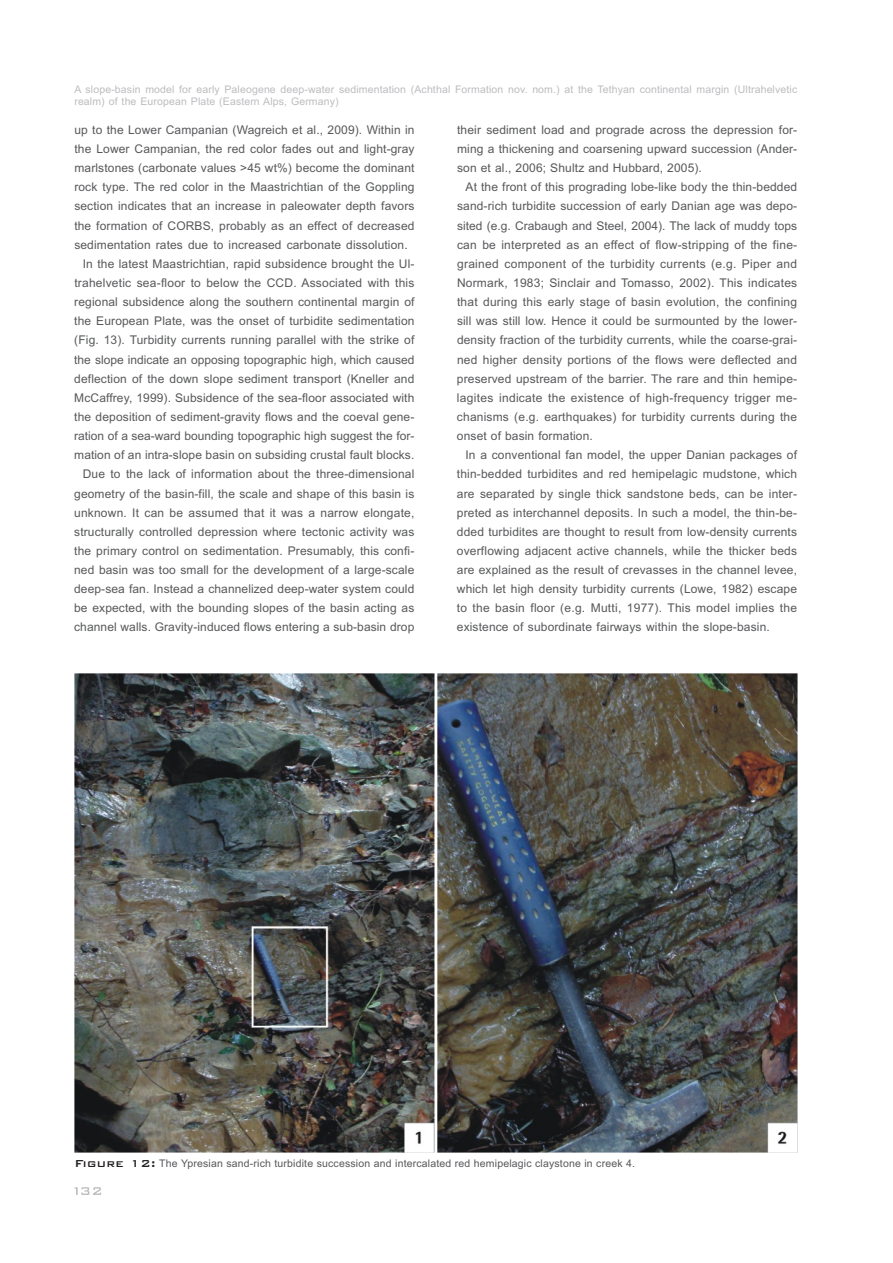
<style>
.page{position:relative;width:893px;height:1263px;background:#fff}
.page>*{position:absolute;margin:0;border:0;box-sizing:border-box;transform-origin:0 0}
.t1{font:12px/19.2px "Arial";letter-spacing:.01em;color:#57585a;text-align:justify}
.t2{font:10.5px/11.7px "Arial";letter-spacing:.015em;color:#bcbdc0}
.t3{font:10.5px "Arial";letter-spacing:.015em;color:#57585a}
.s1{font-family:"Bank Gothic BT";font-weight:500;font-size:13.5px;color:#231f20}
</style>
<div class="page">
<img style="left:74px;top:674px;width:724px;height:479px">
<svg style="left:74px;top:1187px;width:27px;height:8px"></svg>
<p class="t2" style="left:74px;top:84px;width:724px">A slope-basin model for early Paleogene deep-water sedimentation (Achthal Formation nov. nom.) at the Tethyan continental margin (Ultrahelvetic realm) of the European Plate (Eastern Alps, Germany)</p>
<p class="t1" style="left:74px;top:121px;width:342px">up to the Lower Campanian (Wagreich et al., 2009). Within in</p>
<p class="t1" style="left:74px;top:140px;width:342px">the Lower Campanian, the red color fades out and light-gray</p>
<p class="t1" style="left:74px;top:159px;width:342px">marlstones (carbonate values &gt;45 wt%) become the dominant</p>
<p class="t1" style="left:74px;top:179px;width:342px">rock type. The red color in the Maastrichtian of the Goppling</p>
<p class="t1" style="left:74px;top:198px;width:342px">section indicates that an increase in paleowater depth favors</p>
<p class="t1" style="left:74px;top:217px;width:342px">the formation of CORBS, probably as an effect of decreased</p>
<p class="t1" style="left:74px;top:236px;width:335px">sedimentation rates due to increased carbonate dissolution.</p>
<p class="t1" style="left:83px;top:255px;width:333px">In the latest Maastrichtian, rapid subsidence brought the Ul-</p>
<p class="t1" style="left:74px;top:274px;width:342px">trahelvetic sea-floor to below the CCD. Associated with this</p>
<p class="t1" style="left:74px;top:293px;width:342px">regional subsidence along the southern continental margin of</p>
<p class="t1" style="left:74px;top:313px;width:342px">the European Plate, was the onset of turbidite sedimentation</p>
<p class="t1" style="left:74px;top:332px;width:342px">(Fig. 13). Turbidity currents running parallel with the strike of</p>
<p class="t1" style="left:74px;top:351px;width:342px">the slope indicate an opposing topographic high, which caused</p>
<p class="t1" style="left:74px;top:370px;width:342px">deflection of the down slope sediment transport (Kneller and</p>
<p class="t1" style="left:74px;top:389px;width:342px">McCaffrey, 1999). Subsidence of the sea-floor associated with</p>
<p class="t1" style="left:74px;top:408px;width:342px">the deposition of sediment-gravity flows and the coeval gene-</p>
<p class="t1" style="left:74px;top:427px;width:342px">ration of a sea-ward bounding topographic high suggest the for-</p>
<p class="t1" style="left:74px;top:447px;width:342px">mation of an intra-slope basin on subsiding crustal fault blocks.</p>
<p class="t1" style="left:83px;top:466px;width:333px">Due to the lack of information about the three-dimensional</p>
<p class="t1" style="left:74px;top:485px;width:342px">geometry of the basin-fill, the scale and shape of this basin is</p>
<p class="t1" style="left:74px;top:504px;width:342px">unknown. It can be assumed that it was a narrow elongate,</p>
<p class="t1" style="left:74px;top:523px;width:342px">structurally controlled depression where tectonic activity was</p>
<p class="t1" style="left:74px;top:542px;width:342px">the primary control on sedimentation. Presumably, this confi-</p>
<p class="t1" style="left:74px;top:561px;width:342px">ned basin was too small for the development of a large-scale</p>
<p class="t1" style="left:74px;top:580px;width:342px">deep-sea fan. Instead a channelized deep-water system could</p>
<p class="t1" style="left:74px;top:600px;width:342px">be expected, with the bounding slopes of the basin acting as</p>
<p class="t1" style="left:74px;top:619px;width:342px">channel walls. Gravity-induced flows entering a sub-basin drop</p>
<p class="t1" style="left:457px;top:121px;width:342px">their sediment load and prograde across the depression for&shy;ming a thickening and coarsening upward succession (Ander&shy;son et al., 2006; Shultz and Hubbard, 2005).</p>
<p class="t1" style="left:457px;top:179px;width:342px;text-indent:9px">At the front of this prograding lobe-like body the thin-bedded sand-rich turbidite succession of early Danian age was depo&shy;sited (e.g. Crabaugh and Steel, 2004). The lack of muddy tops can be interpreted as an effect of flow-stripping of the fine&shy;grained component of the turbidity currents (e.g. Piper and Normark, 1983; Sinclair and Tomasso, 2002). This indicates that during this early stage of basin evolution, the confining sill was still low. Hence it could be surmounted by the lower&shy;density fraction of the turbidity currents, while the coarse-grai&shy;ned higher density portions of the flows were deflected and preserved upstream of the barrier. The rare and thin hemipe&shy;lagites indicate the existence of high-frequency trigger me&shy;chanisms (e.g. earthquakes) for turbidity currents during the onset of basin formation.</p>
<p class="t1" style="left:457px;top:447px;width:342px;text-indent:9px">In a conventional fan model, the upper Danian packages of thin-bedded turbidites and red hemipelagic mudstone, which are separated by single thick sandstone beds, can be inter&shy;preted as interchannel deposits. In such a model, the thin-be&shy;dded turbidites are thought to result from low-density currents overflowing adjacent active channels, while the thicker beds are explained as the result of crevasses in the channel levee, which let high density turbidity currents (Lowe, 1982) escape to the basin floor (e.g. Mutti, 1977). This model implies the existence of subordinate fairways within the slope-basin.</p>
<p class="t3" style="left:74px;top:1160px;width:562px"><span class="s1">Figure 12:</span> The Ypresian sand-rich turbidite succession and intercalated red hemipelagic claystone in creek 4.</p>
</div>
